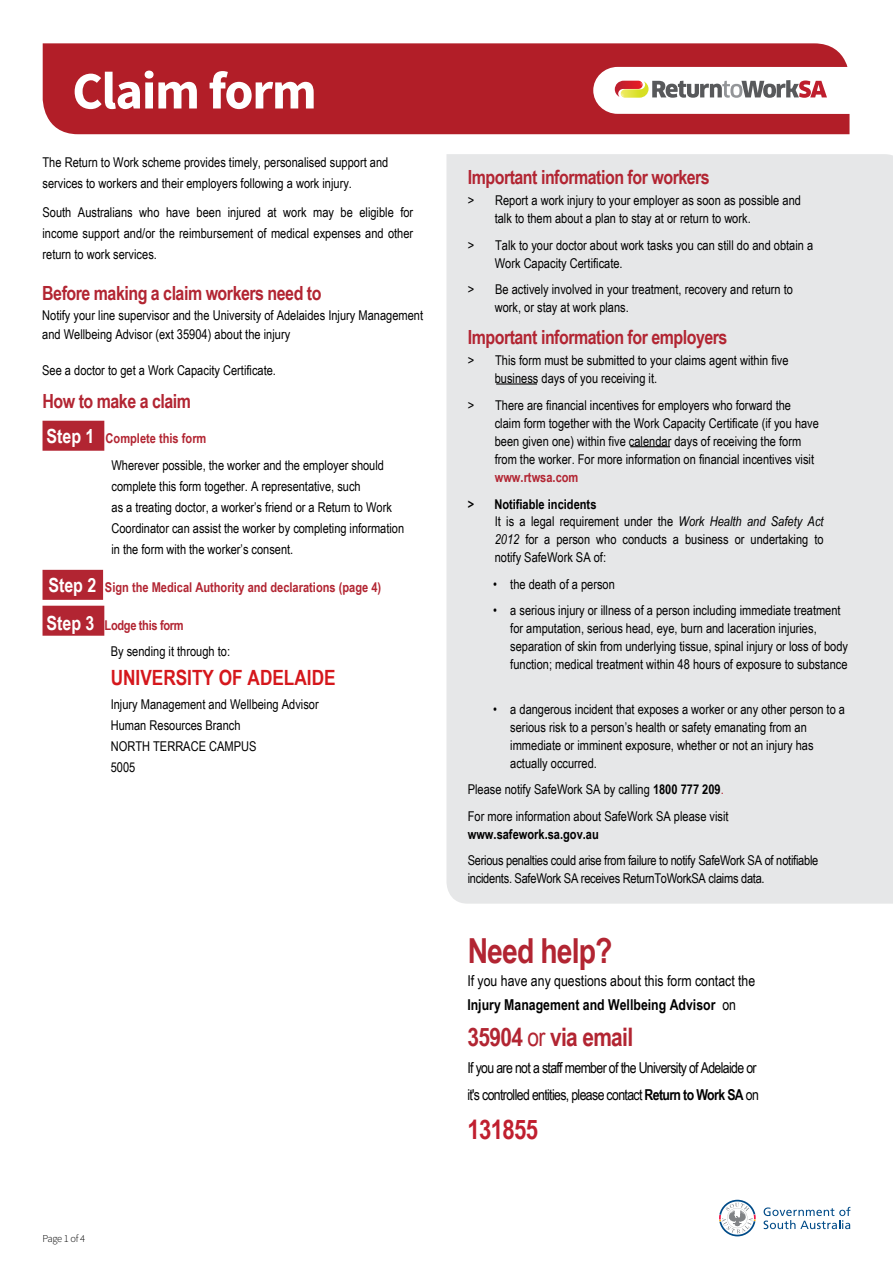
<style>
.page{position:relative;width:893px;height:1263px;background:#fff}
.page>*{position:absolute;margin:0;border:0;box-sizing:border-box;transform-origin:0 0}
.t1{font:700 52.5px "Source Sans Pro";letter-spacing:-.025em;color:#fff}
.t2{font:700 34.5px "Arial Narrow";letter-spacing:-.025em;color:#b22532}
.t3{font:700 27px "Arial Narrow";letter-spacing:-.025em;color:#c01f2f}
.t4{font:700 25.5px "Arial Narrow";letter-spacing:-.025em;color:#b22532}
.t5{font:700 21px "Arial Narrow";color:#d5171c}
.t6{font:700 19.5px "Arial Narrow";letter-spacing:-.025em;color:#b22532}
.t7{font:15px/26.8px "Arial Narrow";letter-spacing:-.04em;color:#000}
.t8{font:15px/23.4px "Arial Narrow";color:#000}
.t9{font:13.5px/21px "Arial Narrow";color:#000}
.t10{font:13.5px/18px "Arial Narrow";letter-spacing:-.02em;color:#000}
.t11{font:700 13.5px "Arial Narrow";color:#b22532}
.t12{font:700 13.5px "Arial Narrow";color:#000}
.t13{font:300 10.5px "Source Sans Pro";letter-spacing:-.03em;color:#000}
.s1{font-weight:700;font-size:19.5px;color:#fff}
.s2{font-weight:700;color:#b22532}
.s3{font-size:19.5px;color:#fff}
.s4{font-weight:700}
.s5{font-style:italic}
.s6{color:#b22532}
.s7{font-weight:400}
</style>
<div class="page">
<div style="left:446px;top:154px;width:447px;height:750px;background:#e6e7e8"></div>
<div style="left:43px;top:421px;width:61px;height:30px;background:#b22532"></div>
<div style="left:43px;top:570px;width:60px;height:30px;background:#b22532"></div>
<div style="left:43px;top:606px;width:61px;height:30px;background:#b22532"></div>
<hr style="left:496px;top:384px;width:41px;height:1px;background:#000">
<hr style="left:630px;top:446px;width:40px;height:1px;background:#000">
<svg style="left:764px;top:1207px;width:86px;height:22px"></svg>
<svg style="left:719px;top:1200px;width:37px;height:36px"></svg>
<div style="left:43px;top:43px;width:806px;height:91px;background:#b21e28"></div>
<svg style="left:593px;top:67px;width:256px;height:47px"></svg>
<h1 class="t1" style="left:72px;top:57px;width:246px">Claim form</h1>
<p class="t9" style="left:43px;top:151px;width:347px">The Return to Work scheme provides timely, personalised support and services to workers and their employers following a work injury.</p>
<p class="t9" style="left:43px;top:201px;width:372px;text-align:justify">South Australians who have been injured at work may be eligible for income support and/or the reimbursement of medical expenses and other return to work services.</p>
<h3 class="t6" style="left:42px;top:278px;width:281px">Before making a claim workers need to</h3>
<p class="t9" style="left:42px;top:306px;width:382px;line-height:18.3px">Notify your line supervisor and the University of Adelaides Injury Management and Wellbeing Advisor (ext 35904) about the injury</p>
<p class="t9" style="left:42px;top:360px;width:235px">See a doctor to get a Work Capacity Certificate.</p>
<h3 class="t6" style="left:43px;top:386px;width:150px">How to make a claim</h3>
<p class="t9" style="left:112px;top:424px;width:274px;line-height:27.3px;text-indent:-65px"><span class="s1">Step 1</span> <span class="s2">Complete this form<br></span>Wherever possible, the worker and the employer should</p>
<p class="t9" style="left:112px;top:475px;width:294px">complete this form together. A representative, such<br>as a treating doctor, a worker’s friend or a Return to Work Coordinator can assist the worker by completing information in the form with the worker’s consent.</p>
<p class="t11" style="left:48px;top:577px;width:334px"><span class="s3">Step 2</span> Sign the Medical Authority and declarations (page 4)</p>
<p class="t9" style="left:111px;top:611px;width:121px;line-height:26.1px;text-indent:-64px"><span class="s1">Step 3</span> <span class="s2">Lodge this form<br></span>By sending it through to:</p>
<h3 class="t5" style="left:111px;top:662px;width:226px">UNIVERSITY OF ADELAIDE</h3>
<p class="t9" style="left:111px;top:694px;width:209px">Injury Management and Wellbeing Advisor<br>Human Resources Branch<br>NORTH TERRACE CAMPUS<br>5005</p>
<p class="t13" style="left:43px;top:1232px;width:44px">Page 1 of 4</p>
<h3 class="t6" style="left:468px;top:162px;width:244px">Important information for workers</h3>
<p class="t9" style="left:495px;top:191px;width:308px;line-height:18px;text-indent:-27px">&gt; Report a work injury to your employer as soon as possible and talk to them about a plan to stay at or return to work.</p>
<p class="t9" style="left:495px;top:235px;width:320px;line-height:18px;text-indent:-27px">&gt; Talk to your doctor about work tasks you can still do and obtain a<br>Work Capacity Certificate.</p>
<p class="t9" style="left:495px;top:280px;width:300px;line-height:18px;text-indent:-27px">&gt; Be actively involved in your treatment, recovery and return to work, or stay at work plans.</p>
<h3 class="t6" style="left:468px;top:322px;width:261px">Important information for employers</h3>
<p class="t9" style="left:495px;top:351px;width:295px;line-height:18px;text-indent:-27px">&gt; This form must be submitted to your claims agent within five business days of you receiving it.</p>
<p class="t9" style="left:495px;top:395px;width:326px;line-height:18.1px;text-indent:-27px">&gt; There are financial incentives for employers who forward the claim form together with the Work Capacity Certificate (if you have been given one) within five calendar days of receiving the form from the worker. For more information on financial incentives visit</p>
<p class="t11" style="left:495px;top:467px;width:85px">www.rtwsa.com</p>
<p class="t9" style="left:495px;top:495px;width:330px;line-height:17.9px;text-indent:-27px"><span class="s4">&gt; Notifiable incidents<br></span>It is a legal requirement under the <span class="s5">Work Health and Safety Act 2012</span> for a person who conducts a business or undertaking to notify SafeWork SA of:</p>
<p class="t9" style="left:510px;top:570px;width:332px;line-height:26.5px">the death of a person<br>a serious injury or illness of a person including immediate treatment</p>
<p class="t9" style="left:510px;top:619px;width:339px;line-height:18px">for amputation, serious head, eye, burn and laceration injuries, separation of skin from underlying tissue, spinal injury or loss of body function; medical treatment within 48 hours of exposure to substance</p>
<p class="t9" style="left:510px;top:699px;width:336px;line-height:18px">a dangerous incident that exposes a worker or any other person to a serious risk to a person’s health or safety emanating from an immediate or imminent exposure, whether or not an injury has actually occurred.</p>
<p class="t9" style="left:468px;top:776px;width:262px;line-height:26.5px">Please notify SafeWork SA by calling <span class="s4">1800 777 209</span><span class="s6">.<br></span>For more information about SafeWork SA please visit</p>
<p class="t12" style="left:468px;top:824px;width:133px">www.safework.sa.gov.au</p>
<p class="t10" style="left:468px;top:851px;width:352px">Serious penalties could arise from failure to notify SafeWork SA of notifiable incidents. SafeWork SA receives ReturnToWorkSA claims data.</p>
<h2 class="t2" style="left:468px;top:925px;width:146px">Need help?</h2>
<p class="t8" style="left:467px;top:969px;width:289px">If you have any questions about this form contact the<br><span class="s4">Injury Management and Wellbeing Advisor</span> on</p>
<h3 class="t4" style="left:467px;top:1017px;width:167px">35904 <span class="s7">or</span> via email</h3>
<p class="t7" style="left:467px;top:1054px;width:293px">If you are not a staff member of the University of Adelaide or it's controlled entities, please contact <span class="s4">Return to Work SA</span> on</p>
<h3 class="t3" style="left:467px;top:1109px;width:72px">131855</h3>
</div>
